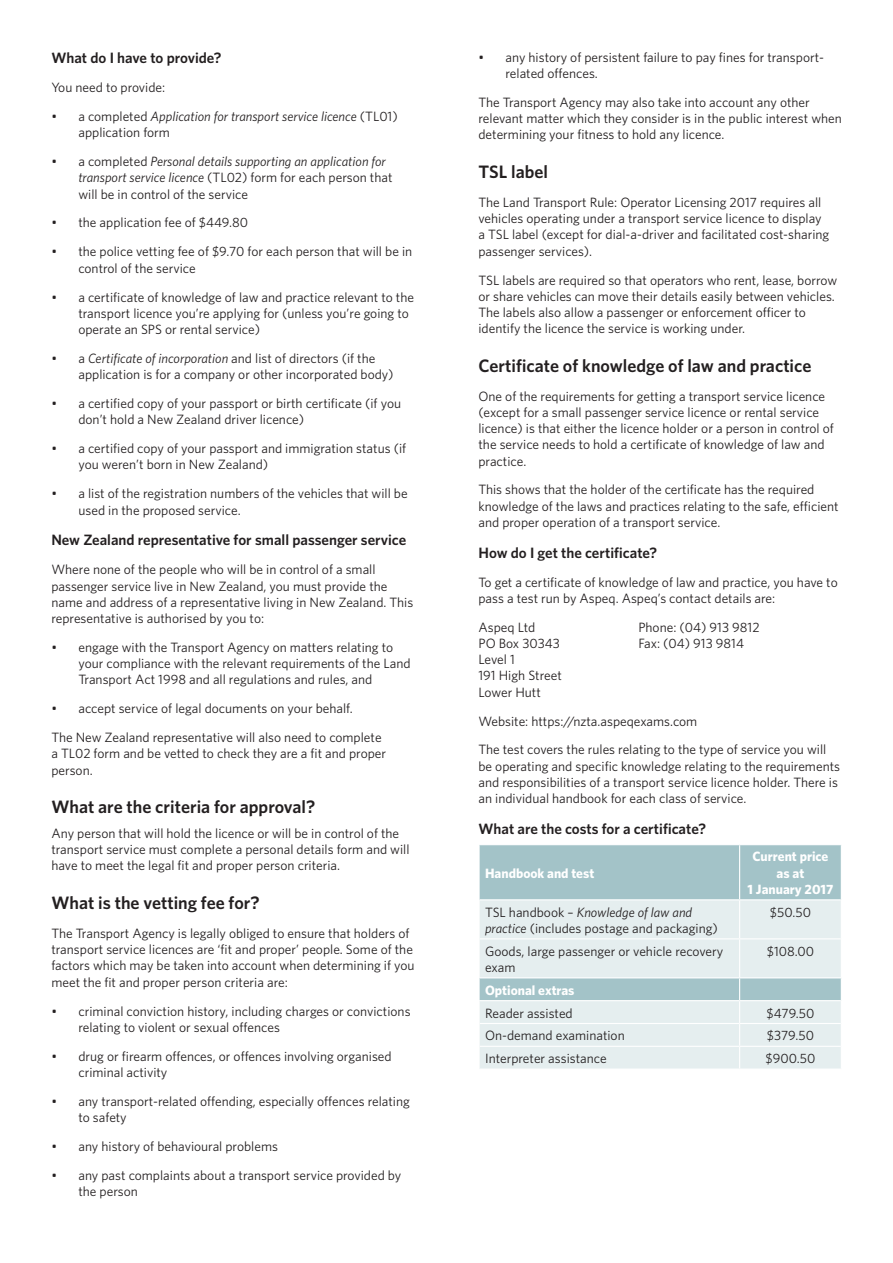
<style>
.page{position:relative;width:893px;height:1263px;background:#fff}
.page>*{position:absolute;margin:0;border:0;box-sizing:border-box;transform-origin:0 0}
.t1{font:600 18px "Whitney";color:#231f20}
.t2{font:600 15px "Whitney";color:#231f20}
.Bulleted_list{font:13.5px/16.2px "Whitney";color:#231f20}
.t3{font:italic 13.5px/16.2px "Whitney";color:#231f20}
.t4{font:700 13.5px/16.2px "Whitney";color:#fff;text-align:center}
.s1{font-style:normal}
.s2{font-style:italic}
</style>
<div class="page">
<div style="left:480px;top:845px;width:361px;height:54px;background:#a3c3c8"></div>
<svg style="left:480px;top:900px;width:361px;height:168px;background:#dce8ea"></svg>
<hr style="left:739px;top:845px;width:1px;height:54px;background:#fff">
<hr style="left:739px;top:900px;width:1px;height:38px;background:#fff">
<hr style="left:739px;top:939px;width:1px;height:38px;background:#fff">
<hr style="left:480px;top:938px;width:260px;height:1px;background:#fff">
<hr style="left:740px;top:938px;width:101px;height:1px;background:#fff">
<hr style="left:480px;top:1023px;width:260px;height:1px;background:#fff">
<hr style="left:740px;top:1023px;width:101px;height:1px;background:#fff">
<hr style="left:480px;top:1046px;width:260px;height:1px;background:#fff">
<hr style="left:740px;top:1046px;width:101px;height:1px;background:#fff">
<hr style="left:478px;top:977px;width:262px;height:1px;background:#fff">
<hr style="left:740px;top:977px;width:102px;height:1px;background:#fff">
<svg style="left:739px;top:978px;width:1px;height:90px"></svg>
<hr style="left:478px;top:1000px;width:262px;height:1px;background:#fff">
<hr style="left:740px;top:1000px;width:101px;height:1px;background:#fff">
<p class="t2" style="left:51px;top:48px;width:172px">What do I have to provide?</p>
<p class="Bulleted_list" style="left:51px;top:79px;width:115px">You need to provide:</p>
<p class="t3" style="left:78px;top:108px;width:321px;text-indent:-27px"><span class="s1">• a completed</span> Application for transport service licence <span class="s1">(TL01) application form</span></p>
<p class="Bulleted_list" style="left:78px;top:153px;width:316px;text-indent:-27px">• a completed <span class="s2">Personal details supporting an application for transport service licence</span> (TL02) form for each person that will be in control of the service</p>
<p class="Bulleted_list" style="left:51px;top:214px;width:198px">• the application fee of $449.80</p>
<p class="Bulleted_list" style="left:78px;top:243px;width:335px;text-indent:-27px">• the police vetting fee of $9.70 for each person that will be in control of the service</p>
<p class="Bulleted_list" style="left:78px;top:288px;width:337px;text-indent:-27px">• a certificate of knowledge of law and practice relevant to the transport licence you’re applying for (unless you’re going to operate an SPS or rental service)</p>
<p class="Bulleted_list" style="left:78px;top:350px;width:317px;text-indent:-27px">• a <span class="s2">Certificate of incorporation</span> and list of directors (if the application is for a company or other incorporated body)</p>
<p class="Bulleted_list" style="left:78px;top:395px;width:324px;text-indent:-27px">• a certified copy of your passport or birth certificate (if you don’t hold a New Zealand driver licence)</p>
<p class="Bulleted_list" style="left:78px;top:440px;width:329px;text-indent:-27px">• a certified copy of your passport and immigration status (if you weren’t born in New Zealand)</p>
<p class="Bulleted_list" style="left:78px;top:485px;width:331px;text-indent:-27px">• a list of the registration numbers of the vehicles that will be used in the proposed service.</p>
<p class="t2" style="left:51px;top:530px;width:356px">New Zealand representative for small passenger service</p>
<p class="Bulleted_list" style="left:51px;top:561px;width:363px">Where none of the people who will be in control of a small passenger service live in New Zealand, you must provide the name and address of a representative living in New Zealand. This representative is authorised by you to:</p>
<p class="Bulleted_list" style="left:78px;top:639px;width:334px;text-indent:-27px">• engage with the Transport Agency on matters relating to your compliance with the relevant requirements of the Land<br>Transport Act 1998 and all regulations and rules, and</p>
<p class="Bulleted_list" style="left:51px;top:700px;width:303px">• accept service of legal documents on your behalf.</p>
<p class="Bulleted_list" style="left:51px;top:729px;width:336px">The New Zealand representative will also need to complete a TL02 form and be vetted to check they are a fit and proper person.</p>
<p class="t1" style="left:51px;top:795px;width:265px">What are the criteria for approval?</p>
<p class="Bulleted_list" style="left:51px;top:825px;width:360px">Any person that will hold the licence or will be in control of the transport service must complete a personal details form and will have to meet the legal fit and proper person criteria.</p>
<p class="t1" style="left:51px;top:891px;width:210px">What is the vetting fee for?</p>
<p class="Bulleted_list" style="left:51px;top:925px;width:365px">The Transport Agency is legally obliged to ensure that holders of transport service licences are ‘fit and proper’ people. Some of the factors which may be taken into account when determining if you meet the fit and proper person criteria are:</p>
<p class="Bulleted_list" style="left:78px;top:1002px;width:334px;text-indent:-27px">• criminal conviction history, including charges or convictions relating to violent or sexual offences</p>
<p class="Bulleted_list" style="left:78px;top:1047px;width:315px;text-indent:-27px">• drug or firearm offences, or offences involving organised criminal activity</p>
<p class="Bulleted_list" style="left:78px;top:1093px;width:333px;text-indent:-27px">• any transport-related offending, especially offences relating to safety</p>
<p class="Bulleted_list" style="left:51px;top:1138px;width:228px">• any history of behavioural problems</p>
<p class="Bulleted_list" style="left:78px;top:1167px;width:325px;text-indent:-27px">• any past complaints about a transport service provided by the person</p>
<p class="Bulleted_list" style="left:505px;top:49px;width:320px;text-indent:-27px">• any history of persistent failure to pay fines for transport&shy;related offences.</p>
<p class="Bulleted_list" style="left:478px;top:94px;width:365px">The Transport Agency may also take into account any other relevant matter which they consider is in the public interest when determining your fitness to hold any licence.</p>
<p class="t1" style="left:478px;top:160px;width:71px">TSL label</p>
<p class="Bulleted_list" style="left:478px;top:194px;width:352px">The Land Transport Rule: Operator Licensing 2017 requires all vehicles operating under a transport service licence to display a TSL label (except for dial-a-driver and facilitated cost-sharing passenger services).</p>
<p class="Bulleted_list" style="left:478px;top:271px;width:360px">TSL labels are required so that operators who rent, lease, borrow or share vehicles can move their details easily between vehicles.<br>The labels also allow a passenger or enforcement officer to identify the licence the service is working under.</p>
<p class="t1" style="left:478px;top:353px;width:334px">Certificate of knowledge of law and practice</p>
<p class="Bulleted_list" style="left:478px;top:388px;width:357px">One of the requirements for getting a transport service licence (except for a small passenger service licence or rental service licence) is that either the licence holder or a person in control of the service needs to hold a certificate of knowledge of law and practice.</p>
<p class="Bulleted_list" style="left:478px;top:481px;width:362px">This shows that the holder of the certificate has the required knowledge of the laws and practices relating to the safe, efficient and proper operation of a transport service.</p>
<p class="t2" style="left:478px;top:542px;width:180px">How do I get the certificate?</p>
<p class="Bulleted_list" style="left:478px;top:573px;width:361px">To get a certificate of knowledge of law and practice, you have to pass a test run by Aspeq. Aspeq’s contact details are:</p>
<p class="Bulleted_list" style="left:478px;top:619px;width:58px">Aspeq Ltd</p>
<p class="Bulleted_list" style="left:638px;top:619px;width:123px">Phone: (04) 913 9812</p>
<p class="Bulleted_list" style="left:478px;top:635px;width:83px">PO Box 30343</p>
<p class="Bulleted_list" style="left:638px;top:635px;width:107px">Fax: (04) 913 9814</p>
<p class="Bulleted_list" style="left:478px;top:651px;width:85px">Level 1<br>191 High Street<br>Lower Hutt</p>
<p class="Bulleted_list" style="left:478px;top:712px;width:220px">Website: https://nzta.aspeqexams.com</p>
<p class="Bulleted_list" style="left:478px;top:741px;width:363px">The test covers the rules relating to the type of service you will be operating and specific knowledge relating to the requirements and responsibilities of a transport service licence holder. There is an individual handbook for each class of service.</p>
<p class="t2" style="left:478px;top:819px;width:229px">What are the costs for a certificate?</p>
<p class="t4" style="left:485px;top:864px;width:111px">Handbook and test</p>
<p class="t4" style="left:748px;top:848px;width:87px">Current price as at<br>1 January 2017</p>
<p class="Bulleted_list" style="left:485px;top:903px;width:234px">TSL handbook – <span class="s2">Knowledge of law and practice</span> (includes postage and packaging)</p>
<p class="Bulleted_list" style="left:770px;top:903px;width:42px">$50.50</p>
<p class="Bulleted_list" style="left:485px;top:942px;width:240px">Goods, large passenger or vehicle recovery exam</p>
<p class="Bulleted_list" style="left:767px;top:942px;width:49px">$108.00</p>
<p class="t4" style="left:485px;top:981px;width:91px">Optional extras</p>
<p class="Bulleted_list" style="left:485px;top:1004px;width:89px">Reader assisted</p>
<p class="Bulleted_list" style="left:767px;top:1004px;width:49px">$479.50</p>
<p class="Bulleted_list" style="left:485px;top:1027px;width:141px">On-demand examination</p>
<p class="Bulleted_list" style="left:767px;top:1027px;width:49px">$379.50</p>
<p class="Bulleted_list" style="left:485px;top:1050px;width:123px">Interpreter assistance</p>
<p class="Bulleted_list" style="left:766px;top:1050px;width:51px">$900.50</p>
</div>
